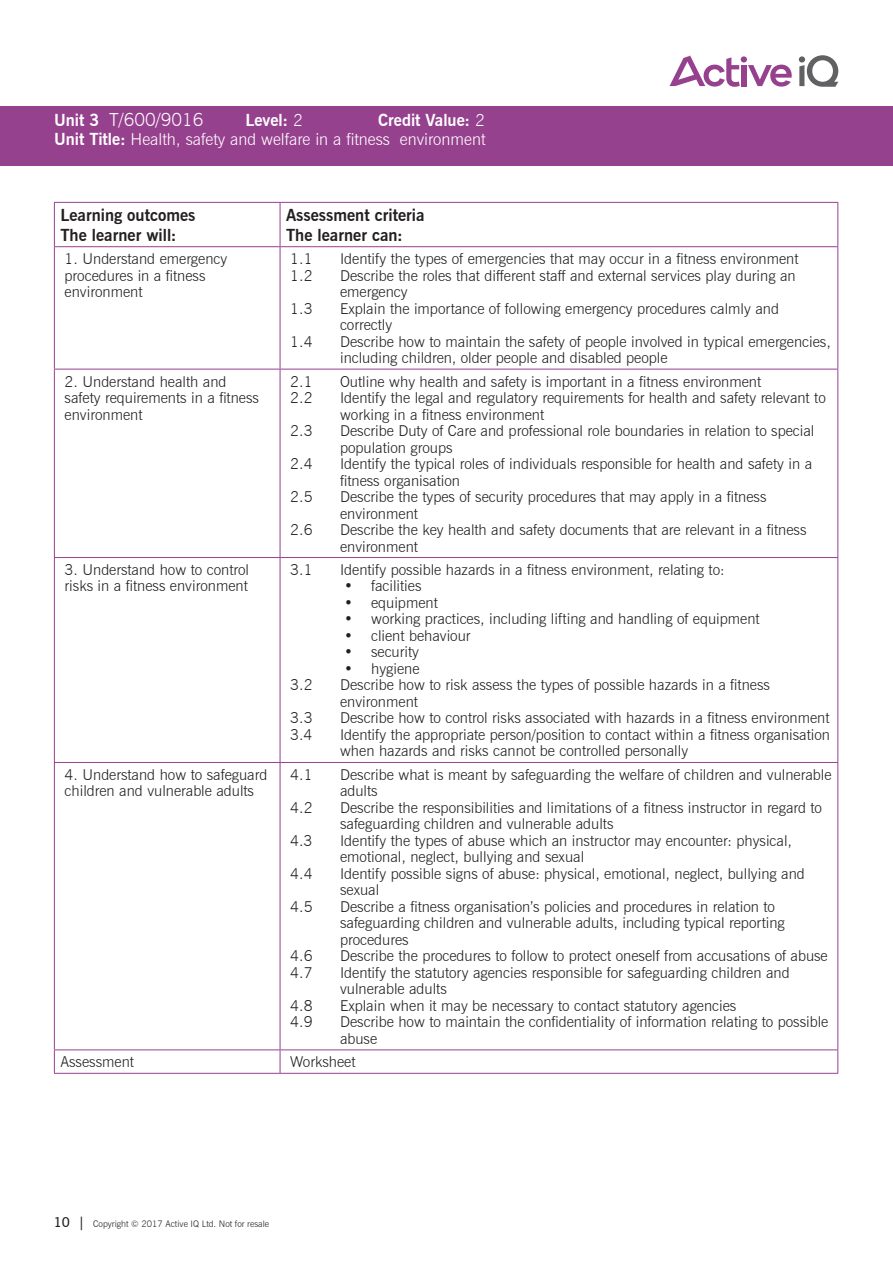
<style>
.page{position:relative;width:893px;height:1263px;background:#fff}
.page>*{position:absolute;margin:0;border:0;box-sizing:border-box;transform-origin:0 0}
.t1{font:300 18px "News Gothic BT";color:#fff}
.t2{font:300 16.5px/19.5px "News Gothic BT";color:#fff;text-align:right}
.t3{font:700 16.5px/19.8px "News Gothic BT";color:#231f20}
.t4{font:700 16.5px "News Gothic BT";color:#fff}
.t5{font:300 15px/16.5px "News Gothic BT";color:#231f20}
.t6{font:300 9px "News Gothic BT";color:#231f20}
.s1{font-weight:700;font-size:16.5px}
.s2{font-weight:300}
.s3{font-weight:700}
.s4{font-weight:600;font-size:13.5px}
</style>
<div class="page">
<div style="left:0;top:106px;width:893px;height:60px;background:#96418e"></div>
<div style="left:741px;top:65px;width:5px;height:21px;background:#96418e"></div>
<svg style="left:748px;top:65px;width:44px;height:22px"></svg>
<div style="left:741px;top:56px;width:6px;height:7px;background:#96418e;border-radius:50%"></div>
<svg style="left:799px;top:55px;width:39px;height:32px"></svg>
<svg style="left:669px;top:56px;width:71px;height:31px"></svg>
<hr style="left:54px;top:203px;width:1px;height:43px;background:#96418e">
<hr style="left:54px;top:247px;width:1px;height:122px;background:#96418e">
<hr style="left:54px;top:369px;width:1px;height:188px;background:#96418e">
<hr style="left:54px;top:558px;width:1px;height:204px;background:#96418e">
<hr style="left:54px;top:763px;width:1px;height:286px;background:#96418e">
<svg style="left:54px;top:1050px;width:1px;height:23px"></svg>
<hr style="left:54px;top:202px;width:226px;height:1px;background:#96418e">
<hr style="left:280px;top:202px;width:558px;height:1px;background:#96418e">
<hr style="left:280px;top:203px;width:1px;height:43px;background:#96418e">
<hr style="left:837px;top:203px;width:1px;height:43px;background:#96418e">
<hr style="left:280px;top:247px;width:1px;height:122px;background:#96418e">
<hr style="left:837px;top:247px;width:1px;height:122px;background:#96418e">
<hr style="left:280px;top:369px;width:1px;height:188px;background:#96418e">
<hr style="left:837px;top:369px;width:1px;height:188px;background:#96418e">
<hr style="left:280px;top:558px;width:1px;height:204px;background:#96418e">
<hr style="left:837px;top:558px;width:1px;height:204px;background:#96418e">
<hr style="left:280px;top:763px;width:1px;height:286px;background:#96418e">
<hr style="left:837px;top:763px;width:1px;height:286px;background:#96418e">
<svg style="left:280px;top:1050px;width:1px;height:23px"></svg>
<svg style="left:837px;top:1050px;width:1px;height:23px"></svg>
<hr style="left:54px;top:246px;width:226px;height:1px;background:#96418e">
<hr style="left:280px;top:246px;width:558px;height:1px;background:#96418e">
<hr style="left:54px;top:369px;width:226px;height:1px;background:#96418e">
<hr style="left:280px;top:369px;width:558px;height:1px;background:#96418e">
<hr style="left:54px;top:557px;width:226px;height:1px;background:#96418e">
<hr style="left:280px;top:557px;width:558px;height:1px;background:#96418e">
<hr style="left:54px;top:762px;width:226px;height:1px;background:#96418e">
<hr style="left:280px;top:762px;width:558px;height:1px;background:#96418e">
<hr style="left:54px;top:1049px;width:226px;height:1px;background:#96418e">
<hr style="left:280px;top:1049px;width:558px;height:1px;background:#96418e">
<hr style="left:54px;top:1073px;width:226px;height:1px;background:#96418e">
<hr style="left:280px;top:1073px;width:558px;height:1px;background:#96418e">
<p class="t1" style="left:54px;top:108px;width:151px"><span class="s1">Unit 3</span> T/600/9016</p>
<p class="t4" style="left:245px;top:110px;width:59px">Level: <span class="s2">2</span></p>
<p class="t2" style="left:54px;top:110px;width:433px"><span class="s3">Credit Value:</span> 2<br><span class="s3">Unit Title:</span> Health, safety and welfare in a fitness environment</p>
<p class="t3" style="left:60px;top:205px;width:137px">Learning outcomes<br>The learner will:</p>
<p class="t3" style="left:286px;top:205px;width:140px">Assessment criteria<br>The learner can:</p>
<p class="t5" style="left:65px;top:250px;width:164px">1. Understand emergency procedures in a fitness environment</p>
<p class="t5" style="left:290px;top:250px;width:24px">1.1</p>
<p class="t5" style="left:340px;top:250px;width:460px">Identify the types of emergencies that may occur in a fitness environment</p>
<p class="t5" style="left:290px;top:267px;width:24px">1.2</p>
<p class="t5" style="left:340px;top:267px;width:457px">Describe the roles that different staff and external services play during an emergency</p>
<p class="t5" style="left:290px;top:300px;width:24px">1.3</p>
<p class="t5" style="left:340px;top:300px;width:440px">Explain the importance of following emergency procedures calmly and correctly</p>
<p class="t5" style="left:290px;top:333px;width:24px">1.4</p>
<p class="t5" style="left:340px;top:333px;width:492px">Describe how to maintain the safety of people involved in typical emergencies, including children, older people and disabled people</p>
<p class="t5" style="left:65px;top:373px;width:196px">2. Understand health and safety requirements in a fitness environment</p>
<p class="t5" style="left:290px;top:373px;width:24px">2.1</p>
<p class="t5" style="left:340px;top:373px;width:423px">Outline why health and safety is important in a fitness environment</p>
<p class="t5" style="left:290px;top:389px;width:24px">2.2</p>
<p class="t5" style="left:340px;top:389px;width:487px">Identify the legal and regulatory requirements for health and safety relevant to working in a fitness environment</p>
<p class="t5" style="left:290px;top:422px;width:24px">2.3</p>
<p class="t5" style="left:340px;top:422px;width:476px">Describe Duty of Care and professional role boundaries in relation to special population groups</p>
<p class="t5" style="left:290px;top:455px;width:24px">2.4</p>
<p class="t5" style="left:340px;top:455px;width:474px">Identify the typical roles of individuals responsible for health and safety in a fitness organisation</p>
<p class="t5" style="left:290px;top:488px;width:24px">2.5</p>
<p class="t5" style="left:340px;top:488px;width:428px">Describe the types of security procedures that may apply in a fitness environment</p>
<p class="t5" style="left:290px;top:521px;width:24px">2.6</p>
<p class="t5" style="left:340px;top:521px;width:468px">Describe the key health and safety documents that are relevant in a fitness environment</p>
<p class="t5" style="left:65px;top:561px;width:186px">3. Understand how to control risks in a fitness environment</p>
<p class="t5" style="left:290px;top:561px;width:24px">3.1</p>
<p class="t5" style="left:340px;top:561px;width:386px">Identify possible hazards in a fitness environment, relating to:</p>
<p class="t5" style="left:344px;top:578px;width:79px">• facilities</p>
<p class="t5" style="left:344px;top:594px;width:95px">• equipment</p>
<p class="t5" style="left:344px;top:611px;width:417px">• working practices, including lifting and handling of equipment</p>
<p class="t5" style="left:344px;top:627px;width:128px">• client behaviour</p>
<p class="t5" style="left:344px;top:644px;width:76px">• security</p>
<p class="t5" style="left:344px;top:660px;width:77px">• hygiene</p>
<p class="t5" style="left:290px;top:677px;width:24px">3.2</p>
<p class="t5" style="left:340px;top:677px;width:431px">Describe how to risk assess the types of possible hazards in a fitness environment</p>
<p class="t5" style="left:290px;top:710px;width:24px">3.3</p>
<p class="t5" style="left:340px;top:710px;width:491px">Describe how to control risks associated with hazards in a fitness environment</p>
<p class="t5" style="left:290px;top:726px;width:24px">3.4</p>
<p class="t5" style="left:340px;top:726px;width:492px">Identify the appropriate person/position to contact within a fitness organisation when hazards and risks cannot be controlled personally</p>
<p class="t5" style="left:65px;top:766px;width:204px">4. Understand how to safeguard children and vulnerable adults</p>
<p class="t5" style="left:290px;top:766px;width:24px">4.1</p>
<p class="t5" style="left:340px;top:766px;width:493px">Describe what is meant by safeguarding the welfare of children and vulnerable adults</p>
<p class="t5" style="left:290px;top:799px;width:24px">4.2</p>
<p class="t5" style="left:340px;top:799px;width:483px">Describe the responsibilities and limitations of a fitness instructor in regard to safeguarding children and vulnerable adults</p>
<p class="t5" style="left:290px;top:832px;width:24px">4.3</p>
<p class="t5" style="left:340px;top:832px;width:453px">Identify the types of abuse which an instructor may encounter: physical, emotional, neglect, bullying and sexual</p>
<p class="t5" style="left:290px;top:865px;width:24px">4.4</p>
<p class="t5" style="left:340px;top:865px;width:466px">Identify possible signs of abuse: physical, emotional, neglect, bullying and sexual</p>
<p class="t5" style="left:290px;top:898px;width:24px">4.5</p>
<p class="t5" style="left:340px;top:898px;width:446px">Describe a fitness organisation’s policies and procedures in relation to safeguarding children and vulnerable adults, including typical reporting procedures</p>
<p class="t5" style="left:290px;top:948px;width:24px">4.6</p>
<p class="t5" style="left:340px;top:948px;width:489px">Describe the procedures to follow to protect oneself from accusations of abuse</p>
<p class="t5" style="left:290px;top:964px;width:24px">4.7</p>
<p class="t5" style="left:340px;top:964px;width:451px">Identify the statutory agencies responsible for safeguarding children and vulnerable adults</p>
<p class="t5" style="left:290px;top:997px;width:24px">4.8</p>
<p class="t5" style="left:340px;top:997px;width:398px">Explain when it may be necessary to contact statutory agencies</p>
<p class="t5" style="left:290px;top:1014px;width:24px">4.9</p>
<p class="t5" style="left:340px;top:1014px;width:490px">Describe how to maintain the confidentiality of information relating to possible abuse</p>
<p class="t5" style="left:60px;top:1054px;width:75px">Assessment</p>
<p class="t5" style="left:290px;top:1054px;width:67px">Worksheet</p>
<p class="t6" style="left:54px;top:1218px;width:217px"><span class="s4">10 |</span> Copyright © 2017 Active IQ Ltd. Not for resale</p>
</div>
